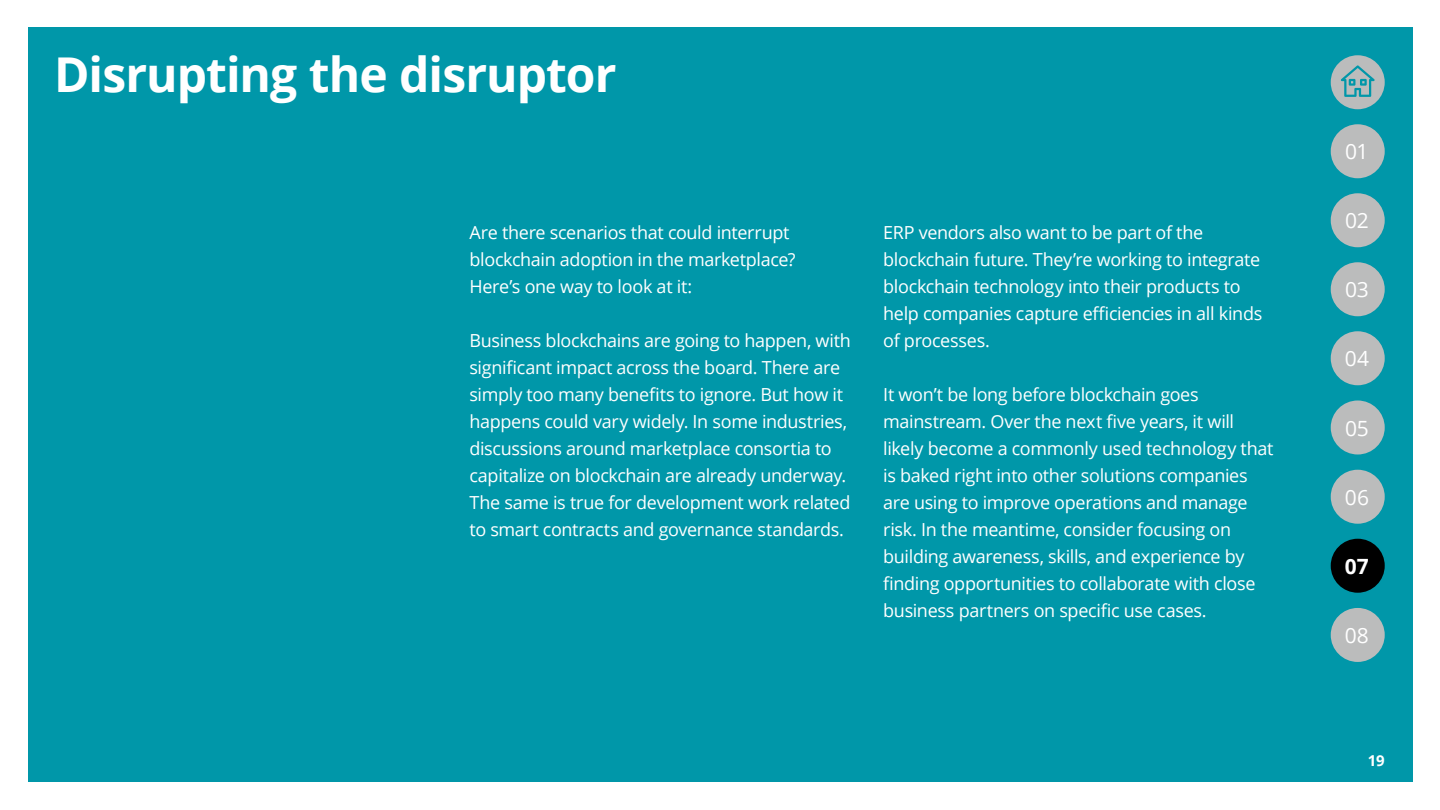
<style>
.page{position:relative;width:1440px;height:810px;background:#fff}
.page>*{position:absolute;margin:0;border:0;box-sizing:border-box;transform-origin:0 0}
.t1{font:700 48px "Open Sans";letter-spacing:-.02em;color:#fff}
.t2{font:21px "Open Sans";letter-spacing:-.01em;color:#fff}
.t3{font:700 21px "Open Sans";color:#fff}
.t4{font:18px/27px "Open Sans";letter-spacing:-.02em;color:#fff}
.t5{font:700 15px "Open Sans";color:#fff}
</style>
<div class="page">
<div style="left:28px;top:28px;width:1384px;height:754px;background:#0097a9"></div>
<div style="left:1331px;top:331px;width:54px;height:54px;background:#bbbcbc;border-radius:50%"></div>
<div style="left:1331px;top:539px;width:54px;height:54px;background:#000;border-radius:50%"></div>
<div style="left:1331px;top:400px;width:54px;height:54px;background:#bbbcbc;border-radius:50%"></div>
<div style="left:1331px;top:608px;width:54px;height:54px;background:#bbbcbc;border-radius:50%"></div>
<div style="left:1331px;top:124px;width:54px;height:54px;background:#bbbcbc;border-radius:50%"></div>
<svg style="left:1331px;top:55px;width:54px;height:54px"></svg>
<div style="left:1331px;top:262px;width:54px;height:54px;background:#bbbcbc;border-radius:50%"></div>
<div style="left:1331px;top:470px;width:54px;height:54px;background:#bbbcbc;border-radius:50%"></div>
<div style="left:1331px;top:193px;width:54px;height:54px;background:#bbbcbc;border-radius:50%"></div>
<h1 class="t1" style="left:54px;top:41px;width:564px">Disrupting the disruptor</h1>
<p class="t4" style="left:470px;top:218px;width:327px">Are there scenarios that could interrupt blockchain adoption in the marketplace?<br>Here’s one way to look at it:</p>
<p class="t4" style="left:470px;top:326px;width:383px">Business blockchains are going to happen, with significant impact across the board. There are simply too many benefits to ignore. But how it happens could vary widely. In some industries, discussions around marketplace consortia to capitalize on blockchain are already underway.<br>The same is true for development work related to smart contracts and governance standards.</p>
<p class="t4" style="left:883px;top:218px;width:381px">ERP vendors also want to be part of the blockchain future. They’re working to integrate blockchain technology into their products to help companies capture efficiencies in all kinds of processes.</p>
<p class="t4" style="left:883px;top:380px;width:392px">It won’t be long before blockchain goes mainstream. Over the next five years, it will likely become a commonly used technology that is baked right into other solutions companies are using to improve operations and manage risk. In the meantime, consider focusing on building awareness, skills, and experience by finding opportunities to collaborate with close business partners on specific use cases.</p>
<p class="t2" style="left:1345px;top:137px;width:25px">01</p>
<p class="t2" style="left:1345px;top:206px;width:25px">02</p>
<p class="t2" style="left:1345px;top:275px;width:25px">03</p>
<p class="t2" style="left:1345px;top:344px;width:26px">04</p>
<p class="t2" style="left:1345px;top:414px;width:25px">05</p>
<p class="t2" style="left:1345px;top:483px;width:26px">06</p>
<p class="t3" style="left:1345px;top:551px;width:25px">07</p>
<p class="t2" style="left:1345px;top:621px;width:26px">08</p>
<p class="t5" style="left:1368px;top:750px;width:18px">19</p>
</div>
